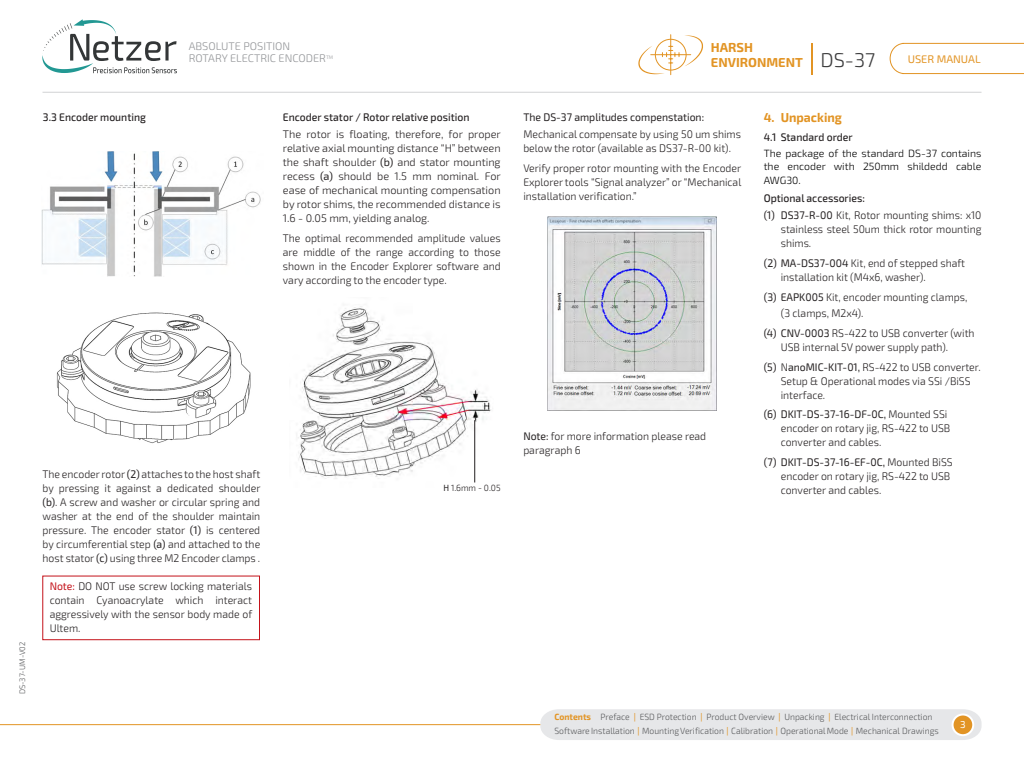
<style>
.page{position:relative;width:1024px;height:768px;background:#fff}
.page>*{position:absolute;margin:0;border:0;box-sizing:border-box;transform-origin:0 0}
.t1{font:300 20px "Exo 2";color:#3e3e3f}
.TITLE_text{font:700 13px/15px "Exo 2";color:#e29424}
.TITLE_text-2{font:700 13px "Exo 2";color:#e29424;scale:.95 1}
.TEXT{font:300 11px/14px "Exo 2";color:#231f20;scale:.95 1}
.TEXT-2{font:300 11px/14px "Exo 2";color:#231f20;text-align:justify}
.SUBTITLE_text{font:500 11px "Exo 2";color:#231f20;scale:.95 1}
.t2{font:300 11px/12px "Exo 2";color:#939598}
.TEXT-3{font:11px "Exo 2";color:#231f20;scale:.95 1}
.t3{font:11px "Exo 2";color:#e29424}
.TEXT-4{font:300 10.5px/13px "Exo 2.0";color:#000}
.t4{font:10px "Exo 2";color:#fff}
.t5{font:300 9px/14px "Exo 2";color:#57585a;scale:.95 1}
.TEXT-5{font:300 9px "Exo 2";color:#231f20;scale:.95 1}
.t6{font:300 8px "Exo 2";color:#57585a;scale:.95 1}
.s1{font-weight:400}
.s2{font-weight:400;color:#c4121a}
.s3{font-weight:700;color:#e29424}
.s4{font-weight:500;color:#e29424}
</style>
<div class="page">
<div style="left:540px;top:709px;width:442px;height:31px;background:#e6e7e9"></div>
<div style="left:953px;top:715px;width:20px;height:20px;background:#e29424;border-radius:50%"></div>
<div style="left:952px;top:714px;width:22px;height:22px;border:2px solid #fff;border-radius:50%"></div>
<hr style="left:0;top:724px;width:540px;height:1px;background:#e29424">
<hr style="left:43px;top:92px;width:939px;height:1px;background:#d1d2d4">
<svg style="left:889px;top:42px;width:135px;height:33px"></svg>
<hr style="left:812px;top:43px;width:1px;height:31px;background:#e29424">
<hr style="left:670px;top:35px;width:1px;height:40px;background:#e29424">
<svg style="left:638px;top:35px;width:65px;height:39px"></svg>
<svg style="left:42px;top:19px;width:135px;height:54px"></svg>
<img style="left:298px;top:306px;width:193px;height:177px">
<hr style="left:474px;top:420px;width:1px;height:62px;background:#231f20">
<img style="left:42px;top:151px;width:219px;height:126px">
<img style="left:56px;top:312px;width:195px;height:132px">
<div style="left:43px;top:576px;width:217px;height:64px;border:1px solid #c4121a"></div>
<img style="left:548px;top:217px;width:169px;height:194px">
<p class="t2" style="left:189px;top:41px;width:146px">ABSOLUTE POSITION<br>ROTARY ELECTRIC ENCODER<sup>TM</sup></p>
<p class="TITLE_text" style="left:711px;top:41px;width:94px">HARSH<br>ENVIRONMENT</p>
<h1 class="t1" style="left:821px;top:48px;width:56px">DS-37</h1>
<p class="t3" style="left:908px;top:52px;width:74px">USER MANUAL</p>
<p class="t6" style="left:18px;top:694px;width:57px;rotate:-90deg">DS-37-UM-V02</p>
<p class="SUBTITLE_text" style="left:43px;top:111px;width:110px">3.3 Encoder mounting</p>
<p class="TITLE_text-2" style="left:764px;top:109px;width:84px">4. Unpacking</p>
<p class="SUBTITLE_text" style="left:764px;top:130px;width:95px">4.1 Standard order</p>
<p class="TEXT-4" style="left:764px;top:147px;width:219px">The package of the standard DS-37 contains the encoder with 250mm shildedd cable</p>
<p class="TEXT-4" style="left:764px;top:174px;width:39px">AWG30.</p>
<p class="SUBTITLE_text" style="left:764px;top:192px;width:108px">Optional accessories:</p>
<p class="TEXT" style="left:781px;top:209px;width:213px;text-align:justify;text-indent:-17px"><span class="s1">(1) DS37-R-00</span> Kit, Rotor mounting shims: x10 stainless steel 50um thick rotor mounting shims.</p>
<p class="TEXT" style="left:781px;top:256px;width:196px;text-indent:-17px"><span class="s1">(2) MA-DS37-004</span> Kit, end of stepped shaft installation kit (M4x6, washer).</p>
<p class="TEXT" style="left:764px;top:290px;width:216px"><span class="s1">(3) EAPK005</span> Kit, encoder mounting clamps,</p>
<p class="TEXT" style="left:781px;top:307px;width:89px">(3 clamps, M2x4).</p>
<p class="TEXT" style="left:781px;top:326px;width:206px;text-indent:-17px"><span class="s1">(4) CNV-0003</span> RS-422 to USB converter (with<br>USB internal 5V power supply path).</p>
<p class="TEXT" style="left:781px;top:360px;width:212px;text-indent:-17px"><span class="s1">(5)</span> N<span class="s1">anoMIC-KIT-01,</span> RS-422 to USB converter.<br>Setup &amp; Operational modes via SSi /BiSS interface.</p>
<p class="TEXT" style="left:781px;top:408px;width:180px;text-indent:-17px"><span class="s1">(6) DKIT-DS-37-16-DF-0C,</span> Mounted SSi encoder on rotary jig, RS-422 to USB converter and cables.</p>
<p class="TEXT" style="left:781px;top:455px;width:183px;text-indent:-17px"><span class="s1">(7) DKIT-DS-37-16-EF-0C,</span> Mounted BiSS encoder on rotary jig, RS-422 to USB converter and cables.</p>
<p class="TEXT-3" style="left:523px;top:111px;width:192px">The DS-37 amplitudes compenstation:</p>
<p class="TEXT" style="left:523px;top:128px;width:231px">Mechanical compensate by using 50 um shims below the rotor (available as DS37-R-00 kit).</p>
<p class="TEXT" style="left:523px;top:161px;width:231px;text-align:justify">Verify proper rotor mounting with the Encoder Explorer tools “Signal analyzer” or “Mechanical installation verification.”</p>
<p class="SUBTITLE_text" style="left:283px;top:111px;width:198px">Encoder stator / Rotor relative position</p>
<p class="TEXT-2" style="left:283px;top:128px;width:219px">The rotor is floating, therefore, for proper relative axial mounting distance “H” between the shaft shoulder <span class="s1">(b)</span> and stator mounting recess <span class="s1">(a)</span> should be 1.5 mm nominal. For ease of mechanical mounting compensation by rotor shims, the recommended distance is 1.6 - 0.05 mm, yielding analog.</p>
<p class="TEXT" style="left:283px;top:231px;width:231px;text-align:justify">The optimal recommended amplitude values are middle of the range according to those shown in the Encoder Explorer software and vary according to the encoder type.</p>
<p class="TEXT" style="left:523px;top:429px;width:194px"><span class="s1">Note:</span> for more information please read paragraph 6</p>
<p class="TEXT" style="left:43px;top:468px;width:231px;text-align:justify">The encoder rotor <span class="s1">(2)</span> attaches to the host shaft by pressing it against a dedicated shoulder <span class="s1">(b)</span>. A screw and washer or circular spring and washer at the end of the shoulder maintain pressure. The encoder stator <span class="s1">(1)</span> is centered by circumferential step <span class="s1">(a)</span> and attached to the host stator <span class="s1">(c)</span> using three M2 Encoder clamps .</p>
<p class="TEXT-5" style="left:443px;top:482px;width:62px"><span class="s1">H</span> 1.6mm - 0.05</p>
<p class="TEXT" style="left:50px;top:579px;width:215px;text-align:justify"><span class="s2">Note:</span> DO NOT use screw locking materials contain Cyanoacrylate which interact aggressively with the sensor body made of Ultem.</p>
<p class="t5" style="left:554px;top:711px;width:406px"><span class="s3">Contents</span> Preface <span class="s4">|</span> ESD Protection <span class="s4">|</span> Product Overview <span class="s4">|</span> Unpacking <span class="s4">|</span> Electrical Interconnection<br>Software Installation <span class="s4">|</span> Mounting Verification <span class="s4">|</span> Calibration <span class="s4">|</span> Operational Mode <span class="s4">|</span> Mechanical Drawings</p>
<p class="t4" style="left:960px;top:718px;width:7px">3</p>
</div>
